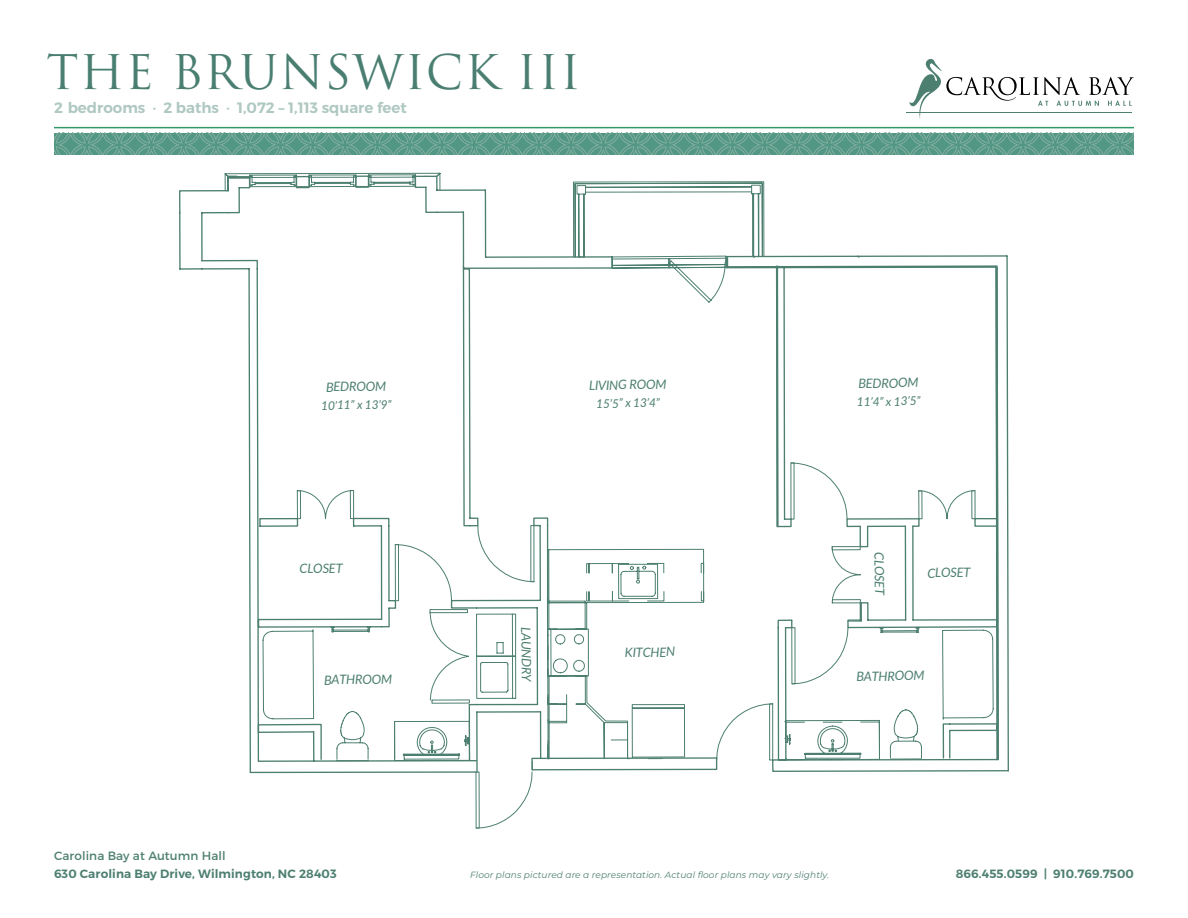
<style>
.page{position:relative;width:1188px;height:918px;background:#fff}
.page>*{position:absolute;margin:0;border:0;box-sizing:border-box;transform-origin:0 0}
.t1{font:46.5px "Trajan Pro";letter-spacing:.025em;color:#497e71}
.t2{font:600 15px "Montserrat";color:#afc8c1}
.t3{font:italic 12.9px "Lato";color:#4d7f71}
.t4{font:600 12px "Montserrat";letter-spacing:.01em;color:#4d7f71}
.t5{font:italic 12px "Lato";color:#4d7f71}
.t6{font:12px "Montserrat";letter-spacing:.01em;color:#4d7f71}
.t7{font:italic 9px "Montserrat";letter-spacing:.01em;color:#4d7f71}
</style>
<div class="page">
<hr style="left:54px;top:127px;width:1080px;height:1px;background:#396">
<svg style="left:909px;top:59px;width:225px;height:60px"></svg>
<hr style="left:907px;top:112px;width:225px;height:1px;background:#4d7f71">
<svg style="left:54px;top:133px;width:1080px;height:21px;background:#5e9d8a"></svg>
<svg style="left:179px;top:175px;width:830px;height:599px"></svg>
<h1 class="t1" style="left:46px;top:42px;width:535px">THE BRUNSWICK III</h1>
<p class="t2" style="left:54px;top:98px;width:354px">2 bedrooms · 2 baths · 1,072 – 1,113 square feet</p>
<p class="t3" style="left:326px;top:378px;width:62px;rotate:-1deg">BEDROOM</p>
<p class="t5" style="left:321px;top:397px;width:72px;rotate:-1deg">10’11” x 13’9”</p>
<p class="t3" style="left:589px;top:376px;width:79px;rotate:-1deg">LIVING ROOM</p>
<p class="t5" style="left:596px;top:395px;width:65px;rotate:-1deg">15’5” x 13’4”</p>
<p class="t3" style="left:858px;top:374px;width:62px;rotate:-1deg">BEDROOM</p>
<p class="t5" style="left:857px;top:393px;width:65px;rotate:-1deg">11’4” x 13’5”</p>
<p class="t3" style="left:888px;top:552px;width:45px;rotate:89deg">CLOSET</p>
<p class="t3" style="left:299px;top:560px;width:45px;rotate:-1deg">CLOSET</p>
<p class="t3" style="left:927px;top:564px;width:45px;rotate:-1deg">CLOSET</p>
<p class="t3" style="left:535px;top:627px;width:56px;rotate:89deg">LAUNDRY</p>
<p class="t3" style="left:625px;top:643px;width:52px;rotate:-1deg">KITCHEN</p>
<p class="t3" style="left:324px;top:671px;width:70px;rotate:-1deg">BATHROOM</p>
<p class="t3" style="left:856px;top:667px;width:70px;rotate:-1deg">BATHROOM</p>
<p class="t6" style="left:54px;top:848px;width:173px">Carolina Bay at Autumn Hall</p>
<p class="t4" style="left:54px;top:866px;width:284px">630 Carolina Bay Drive, Wilmington, NC 28403</p>
<p class="t4" style="left:956px;top:866px;width:180px">866.455.0599 | 910.769.7500</p>
<p class="t7" style="left:470px;top:868px;width:361px">Floor plans pictured are a representation. Actual floor plans may vary slightly.</p>
</div>
